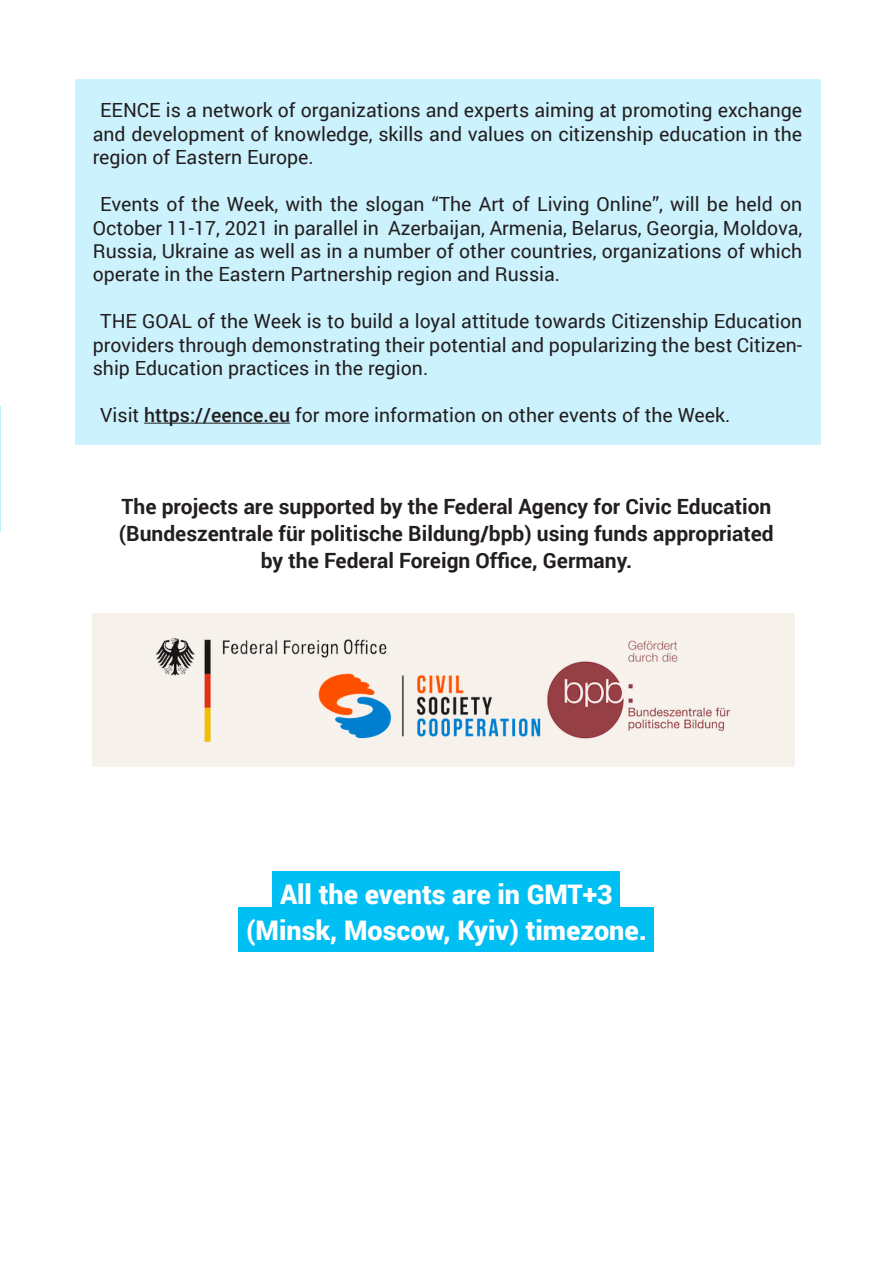
<style>
.page{position:relative;width:893px;height:1263px;background:#fff}
.page>*{position:absolute;margin:0;border:0;box-sizing:border-box;transform-origin:0 0}
.time2{font:900 27px "Roboto";color:#fff}
.t1{font:700 21px/27px "Roboto";color:#231f20;text-align:center}
.Paragraph_Style_3{font:19.5px/23.4px "Roboto";color:#231f20;text-align:justify}
.s1{font-weight:500}
</style>
<div class="page">
<div style="left:273px;top:871px;width:347px;height:45px;background:#00bff3"></div>
<div style="left:239px;top:907px;width:415px;height:45px;background:#00bff3"></div>
<img style="left:93px;top:614px;width:701px;height:152px">
<div style="left:75px;top:79px;width:745px;height:109px;background:#ccf2fd"></div>
<div style="left:75px;top:173px;width:745px;height:132px;background:#ccf2fd"></div>
<div style="left:75px;top:290px;width:745px;height:108px;background:#ccf2fd"></div>
<div style="left:75px;top:383px;width:745px;height:62px;background:#ccf2fd"></div>
<hr style="left:144px;top:423px;width:146px;height:1px;background:#231f20">
<p class="Paragraph_Style_3" style="left:93px;top:98px;width:711px;text-indent:8px">EENCE is a network of organizations and experts aiming at promoting exchange and development of knowledge, skills and values on citizenship education in the region of Eastern Europe.</p>
<p class="Paragraph_Style_3" style="left:93px;top:192px;width:711px;text-indent:8px">Events of the Week, with the slogan “The Art of Living Online”, will be held on October 11-17, 2021 in parallel in Azerbaijan, Armenia, Belarus, Georgia, Moldova, Russia, Ukraine as well as in a number of other countries, organizations of which operate in the Eastern Partnership region and Russia.</p>
<p class="Paragraph_Style_3" style="left:93px;top:309px;width:711px;text-indent:8px">THE GOAL of the Week is to build a loyal attitude towards Citizenship Education providers through demonstrating their potential and popularizing the best Citizen&shy;ship Education practices in the region.</p>
<p class="Paragraph_Style_3" style="left:100px;top:402px;width:632px">Visit <span class="s1">https://eence.eu</span> for more information on other events of the Week.</p>
<p class="t1" style="left:119px;top:492px;width:656px">The projects are supported by the Federal Agency for Civic Education (Bundeszentrale für politische Bildung/bpb) using funds appropriated by the Federal Foreign Office, Germany.</p>
<p class="time2" style="left:280px;top:876px;width:334px">All the events are in GMT+3</p>
<p class="time2" style="left:246px;top:912px;width:402px">(Minsk, Moscow, Kyiv) timezone.</p>
</div>
